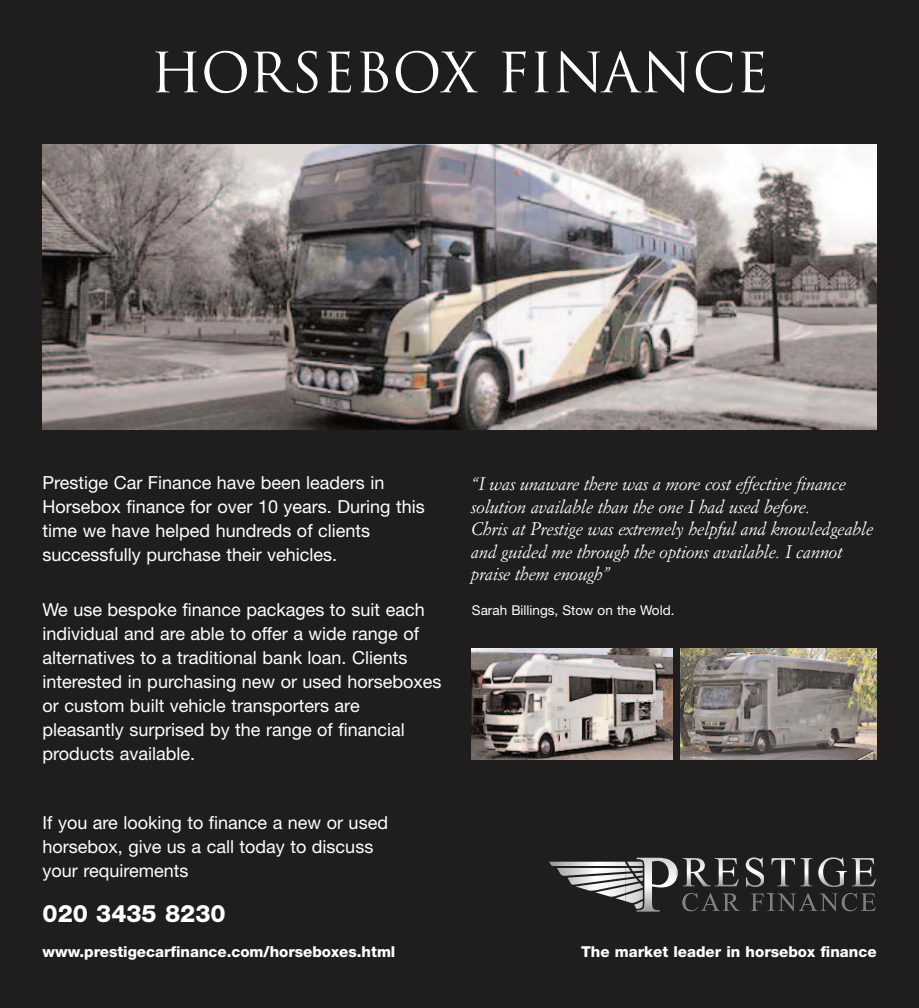
<style>
.page{position:relative;width:919px;height:1008px;background:#fff}
.page>*{position:absolute;margin:0;border:0;box-sizing:border-box;transform-origin:0 0}
.t1{font:54px "Trajan";color:#fff}
.t2{font:800 24px "Helvetica Neue";color:#fff}
.t3{font:18px/24px "Helvetica Neue";color:#fff}
.t4{font:italic 18px/22.5px "Italian Garamond BT";color:#fff}
.t5{font:800 15px "Helvetica Neue";color:#fff}
.t6{font:13.5px "Helvetica Neue";color:#fff}
</style>
<div class="page">
<div style="left:0;top:0;width:918px;height:1008px;background:#201d1e"></div>
<img style="left:43px;top:144px;width:833px;height:285px">
<svg style="left:549px;top:861px;width:76px;height:40px"></svg>
<img style="left:625px;top:861px;width:11px;height:47px">
<img style="left:777px;top:858px;width:36px;height:29px">
<svg style="left:636px;top:857px;width:103px;height:54px"></svg>
<svg style="left:745px;top:857px;width:19px;height:30px"></svg>
<img style="left:811px;top:872px;width:2px;height:15px">
<svg style="left:750px;top:893px;width:125px;height:18px"></svg>
<svg style="left:771px;top:858px;width:41px;height:28px"></svg>
<svg style="left:818px;top:857px;width:57px;height:30px"></svg>
<img style="left:680px;top:649px;width:196px;height:111px">
<img style="left:472px;top:648px;width:200px;height:112px">
<h1 class="t1" style="left:150px;top:40px;width:620px">HORSEBOX FINANCE</h1>
<p class="t3" style="left:43px;top:471px;width:383px">Prestige Car Finance have been leaders in Horsebox finance for over 10 years. During this time we have helped hundreds of clients successfully purchase their vehicles.</p>
<p class="t3" style="left:43px;top:597px;width:400px">We use bespoke finance packages to suit each individual and are able to offer a wide range of alternatives to a traditional bank loan. Clients interested in purchasing new or used horseboxes or custom built vehicle transporters are pleasantly surprised by the range of financial products available.</p>
<p class="t3" style="left:43px;top:810px;width:347px">If you are looking to finance a new or used horsebox, give us a call today to discuss your requirements</p>
<h2 class="t2" style="left:43px;top:899px;width:184px">020 3435 8230</h2>
<p class="t4" style="left:472px;top:472px;width:403px">“I was unaware there was a more cost effective finance solution available than the one I had used before.<br>Chris at Prestige was extremely helpful and knowledgeable and guided me through the options available. I cannot praise them enough”</p>
<p class="t6" style="left:472px;top:602px;width:204px">Sarah Billings, Stow on the Wold.</p>
<p class="t5" style="left:43px;top:942px;width:354px">www.prestigecarfinance.com/horseboxes.html</p>
<p class="t5" style="left:581px;top:942px;width:297px">The market leader in horsebox finance</p>
</div>
